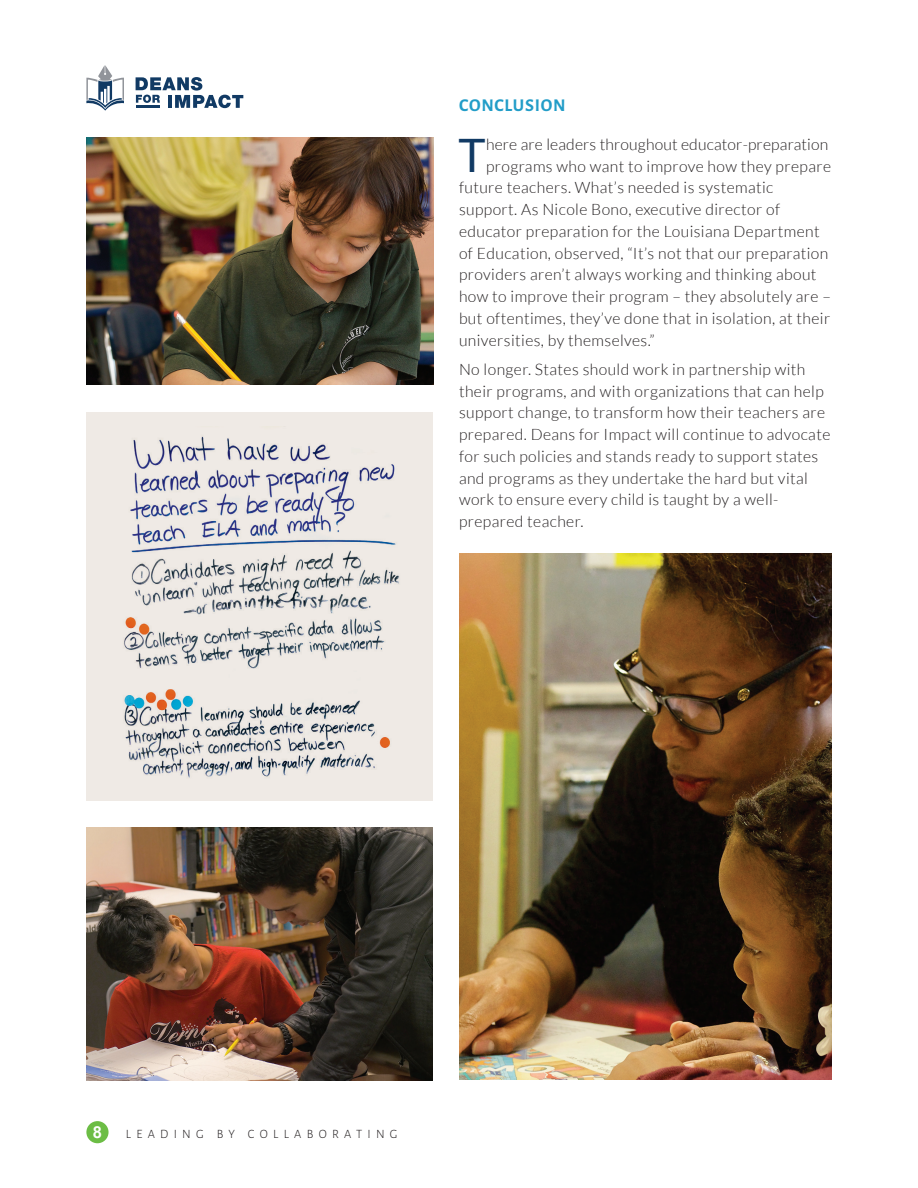
<style>
.page{position:relative;width:918px;height:1188px;background:#fff}
.page>*{position:absolute;margin:0;border:0;box-sizing:border-box;transform-origin:0 0}
.t1{font:46.05px "Lato";color:#113a64}
.t2{font:700 18px "Alegreya Sans";letter-spacing:.04em;color:#229dc8}
.t3{font:700 16.5px "Arial";color:#fff}
.t4{font:300 15.75px/21.8px "Lato";letter-spacing:.025em;color:#231f20}
.t5{font:300 12.75px "Alegreya Sans";letter-spacing:.415em;color:#231f20}
</style>
<div class="page">
<div style="left:86px;top:1121px;width:23px;height:22px;background:#6cbd45;border-radius:50%"></div>
<svg style="left:86px;top:65px;width:38px;height:46px"></svg>
<svg style="left:136px;top:77px;width:107px;height:31px"></svg>
<hr style="left:136px;top:105px;width:24px;height:3px;background:#113a64">
<div style="left:86px;top:412px;width:347px;height:389px;background:#efeae5"></div>
<img style="left:123px;top:436px;width:276px;height:342px">
<img style="left:459px;top:554px;width:373px;height:526px">
<img style="left:86px;top:828px;width:347px;height:253px">
<img style="left:87px;top:138px;width:346px;height:247px">
<p class="t2" style="left:459px;top:92px;width:108px">CONCLUSION</p>
<p class="t1" style="left:458px;top:129px;width:29px">T</p>
<p class="t4" style="left:486px;top:133px;width:344px">here are leaders throughout educator-preparation</p>
<p class="t4" style="left:486px;top:155px;width:347px">programs who want to improve how they prepare</p>
<p class="t4" style="left:459px;top:177px;width:316px">future teachers. What’s needed is systematic</p>
<p class="t4" style="left:459px;top:199px;width:323px">support. As Nicole Bono, executive director of</p>
<p class="t4" style="left:459px;top:220px;width:362px">educator preparation for the Louisiana Department</p>
<p class="t4" style="left:459px;top:242px;width:371px">of Education, observed, “It’s not that our preparation</p>
<p class="t4" style="left:459px;top:264px;width:359px">providers aren’t always working and thinking about</p>
<p class="t4" style="left:459px;top:286px;width:373px">how to improve their program – they absolutely are –</p>
<p class="t4" style="left:459px;top:307px;width:373px">but oftentimes, they’ve done that in isolation, at their</p>
<p class="t4" style="left:459px;top:329px;width:197px">universities, by themselves.”</p>
<p class="t4" style="left:459px;top:358px;width:373px">No longer. States should work in partnership with their programs, and with organizations that can help support change, to transform how their teachers are prepared. Deans for Impact will continue to advocate for such policies and stands ready to support states and programs as they undertake the hard but vital work to ensure every child is taught by a well&shy;prepared teacher.</p>
<p class="t3" style="left:93px;top:1121px;width:11px">8</p>
<p class="t5" style="left:126px;top:1125px;width:273px">LEADING BY COLLABORATING</p>
</div>
